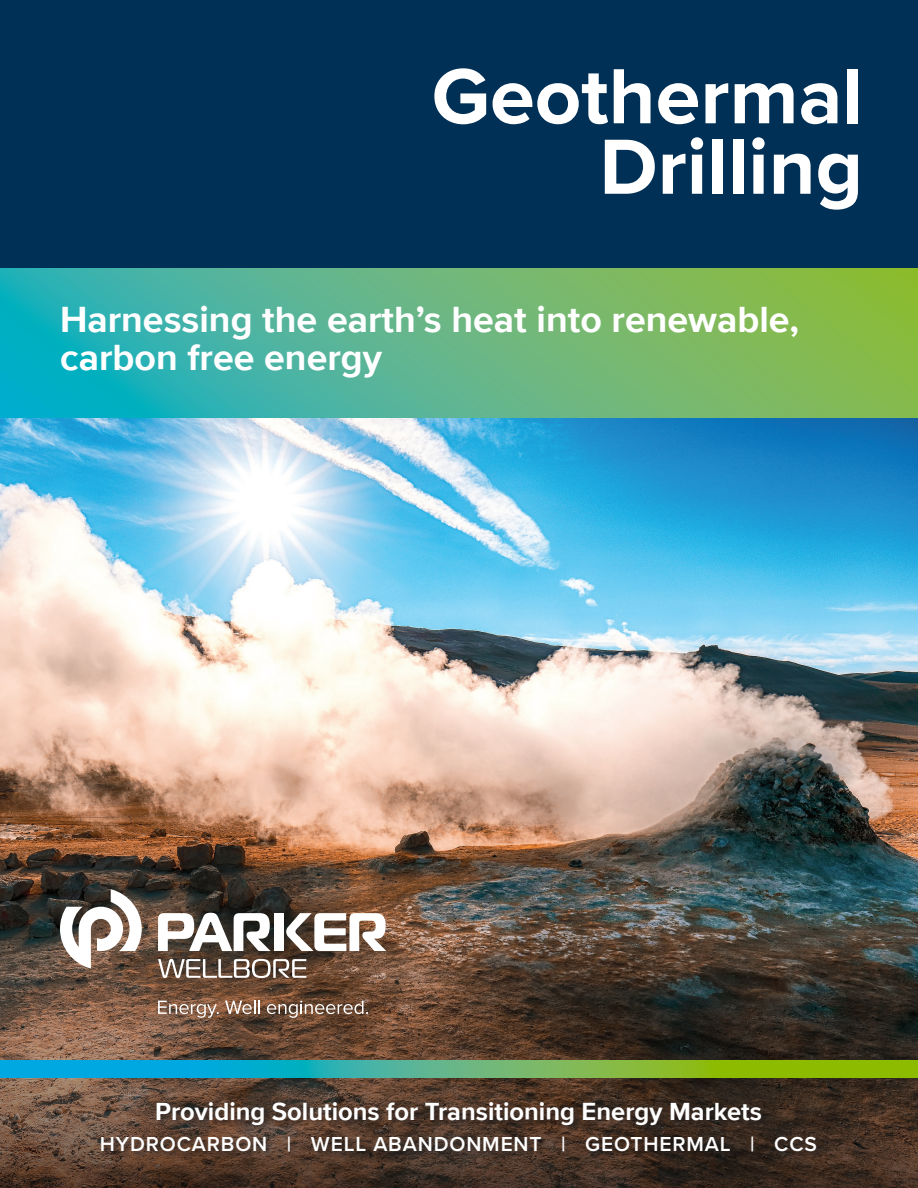
<style>
.page{position:relative;width:918px;height:1188px;background:#fff}
.page>*{position:absolute;margin:0;border:0;box-sizing:border-box;transform-origin:0 0}
.t1{font:700 81px "Proxima Nova";color:#fff}
.t2{font:700 37.5px/37.5px "Proxima Nova";color:#fff}
.t3{font:700 25.5px "Proxima Nova";color:#fff}
.t4{font:600 21px "Proxima Nova";letter-spacing:.04em;color:#fff}
</style>
<div class="page">
<img style="left:0;top:418px;width:918px;height:516px">
<div style="left:0;top:0;width:918px;height:268px;background:#003056"></div>
<svg style="left:0;top:268px;width:918px;height:150px;background:#5ab586"></svg>
<svg style="left:0;top:934px;width:918px;height:254px;background:#523e30"></svg>
<svg style="left:0;top:1061px;width:918px;height:17px;background:#4eb37a"></svg>
<svg style="left:267px;top:1001px;width:101px;height:17px;background:#866c5b"></svg>
<svg style="left:225px;top:1001px;width:35px;height:13px"></svg>
<svg style="left:158px;top:1001px;width:61px;height:17px"></svg>
<svg style="left:60px;top:889px;width:82px;height:80px"></svg>
<svg style="left:158px;top:913px;width:113px;height:38px"></svg>
<div style="left:275px;top:913px;width:9px;height:38px;background:#fff"></div>
<svg style="left:286px;top:913px;width:100px;height:38px"></svg>
<svg style="left:158px;top:959px;width:148px;height:19px"></svg>
<div style="left:101px;top:1101px;width:723px;height:58px;background:#231f20;opacity:.7"></div>
<p class="t1" style="left:432px;top:36px;width:433px">Geothermal</p>
<p class="t1" style="left:599px;top:106px;width:265px">Drilling</p>
<p class="t2" style="left:60px;top:300px;width:741px">Harnessing the earth’s heat into renewable, carbon free energy</p>
<p class="t3" style="left:155px;top:1092px;width:608px">Providing Solutions for Transitioning Energy Markets</p>
<p class="t4" style="left:100px;top:1128px;width:719px">HYDROCARBON | WELL ABANDONMENT | GEOTHERMAL | CCS</p>
</div>
